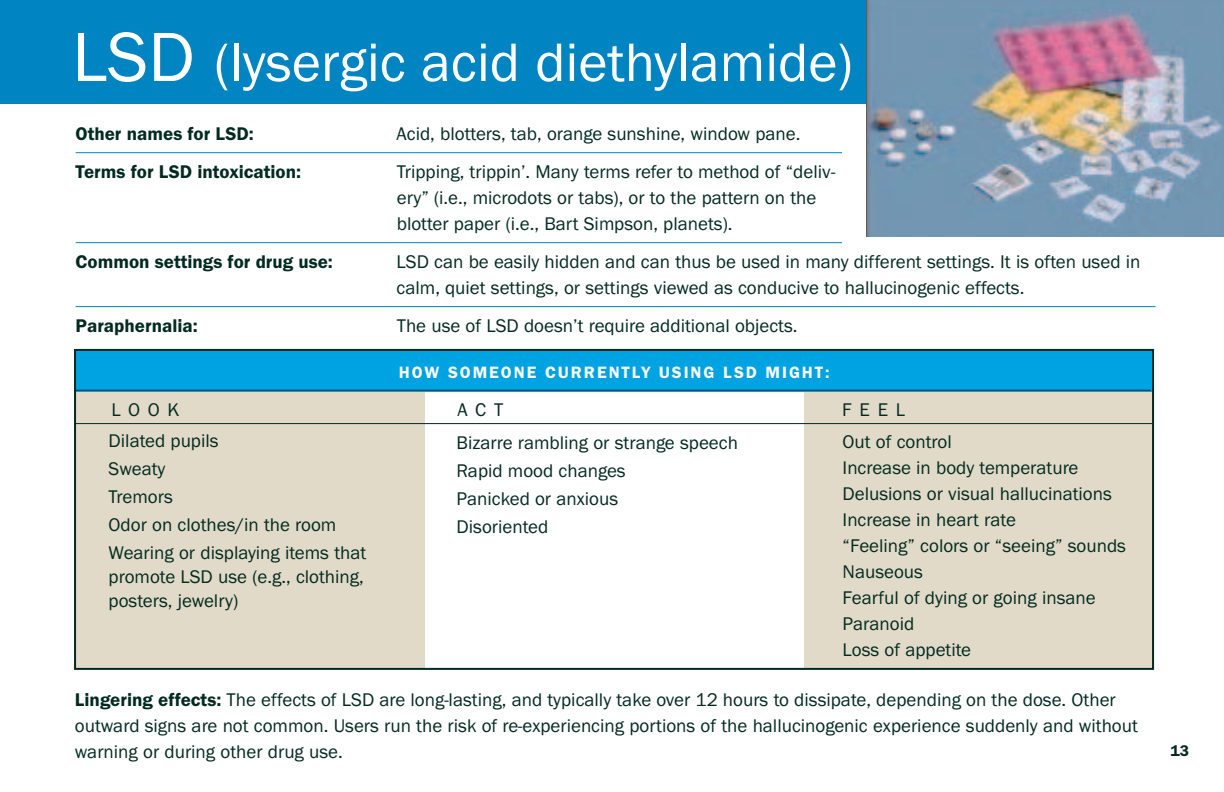
<style>
.page{position:relative;width:1224px;height:792px;background:#fff}
.page>*{position:absolute;margin:0;border:0;box-sizing:border-box;transform-origin:0 0}
.t1{font:56px "Franklin Got ITC";color:#fff}
.t2{font:19px/26px "Franklin Got ITC";color:#022a20}
.t3{font:600 19px "Franklin Got ITC";color:#022a20}
.t4{font:600 17px "Franklin Got ITC";letter-spacing:.115em;color:#fff}
.t5{font:600 16px "Franklin Got ITC";color:#022a20}
.s1{font-size:72px}
.s2{font-weight:600}
</style>
<div class="page">
<div style="left:0;top:0;width:1223px;height:104px;background:#0084c2"></div>
<div style="left:74px;top:389px;width:351px;height:280px;background:#e1dac8"></div>
<div style="left:805px;top:390px;width:348px;height:279px;background:#e1dac8"></div>
<div style="left:74px;top:349px;width:1078px;height:43px;background:#00a3e2"></div>
<div style="left:74px;top:349px;width:1080px;height:321px;border:2px solid #022a20"></div>
<hr style="left:74px;top:390px;width:1077px;height:1px;background:#022a20">
<hr style="left:74px;top:423px;width:1078px;height:1px;background:#022a20">
<hr style="left:76px;top:152px;width:766px;height:1px;background:#0084c2">
<hr style="left:76px;top:242px;width:766px;height:1px;background:#0084c2">
<hr style="left:76px;top:306px;width:1080px;height:1px;background:#0084c2">
<img style="left:866px;top:0;width:358px;height:237px">
<h1 class="t1" style="left:72px;top:44px;width:782px"><span class="s1">LSD</span> (lysergic acid diethylamide)</h1>
<p class="t3" style="left:76px;top:128px;width:180px">Other names for LSD:</p>
<p class="t2" style="left:397px;top:123px;width:405px">Acid, blotters, tab, orange sunshine, window pane.</p>
<p class="t3" style="left:76px;top:166px;width:227px">Terms for LSD intoxication:</p>
<p class="t2" style="left:397px;top:160px;width:440px">Tripping, trippin’. Many terms refer to method of “deliv&shy;ery” (i.e., microdots or tabs), or to the pattern on the blotter paper (i.e., Bart Simpson, planets).</p>
<p class="t3" style="left:76px;top:255px;width:259px">Common settings for drug use:</p>
<p class="t2" style="left:397px;top:250px;width:745px">LSD can be easily hidden and can thus be used in many different settings. It is often used in calm, quiet settings, or settings viewed as conducive to hallucinogenic effects.</p>
<p class="t3" style="left:76px;top:319px;width:124px">Paraphernalia:</p>
<p class="t2" style="left:397px;top:314px;width:402px">The use of LSD doesn’t require additional objects.</p>
<p class="t4" style="left:399px;top:367px;width:432px">HOW SOMEONE CURRENTLY USING LSD MIGHT:</p>
<p class="t2" style="left:111px;top:398px;width:70px">LOOK</p>
<p class="t2" style="left:458px;top:398px;width:47px">ACT</p>
<p class="t2" style="left:842px;top:398px;width:65px">FEEL</p>
<p class="t2" style="left:109px;top:428px;width:259px;line-height:28px">Dilated pupils<br>Sweaty<br>Tremors<br>Odor on clothes/in the room<br>Wearing or displaying items that</p>
<p class="t2" style="left:109px;top:566px;width:257px;line-height:24px">promote LSD use (e.g., clothing, posters, jewelry)</p>
<p class="t2" style="left:457px;top:431px;width:283px;line-height:28px">Bizarre rambling or strange speech<br>Rapid mood changes<br>Panicked or anxious<br>Disoriented</p>
<p class="t2" style="left:843px;top:430px;width:285px">Out of control<br>Increase in body temperature<br>Delusions or visual hallucinations<br>Increase in heart rate<br>“Feeling” colors or “seeing” sounds<br>Nauseous<br>Fearful of dying or going insane<br>Paranoid<br>Loss of appetite</p>
<p class="t2" style="left:75px;top:688px;width:1064px"><span class="s2">Lingering effects:</span> The effects of LSD are long-lasting, and typically take over 12 hours to dissipate, depending on the dose. Other outward signs are not common. Users run the risk of re-experiencing portions of the hallucinogenic experience suddenly and without warning or during other drug use.</p>
<p class="t5" style="left:1171px;top:745px;width:20px">13</p>
</div>
